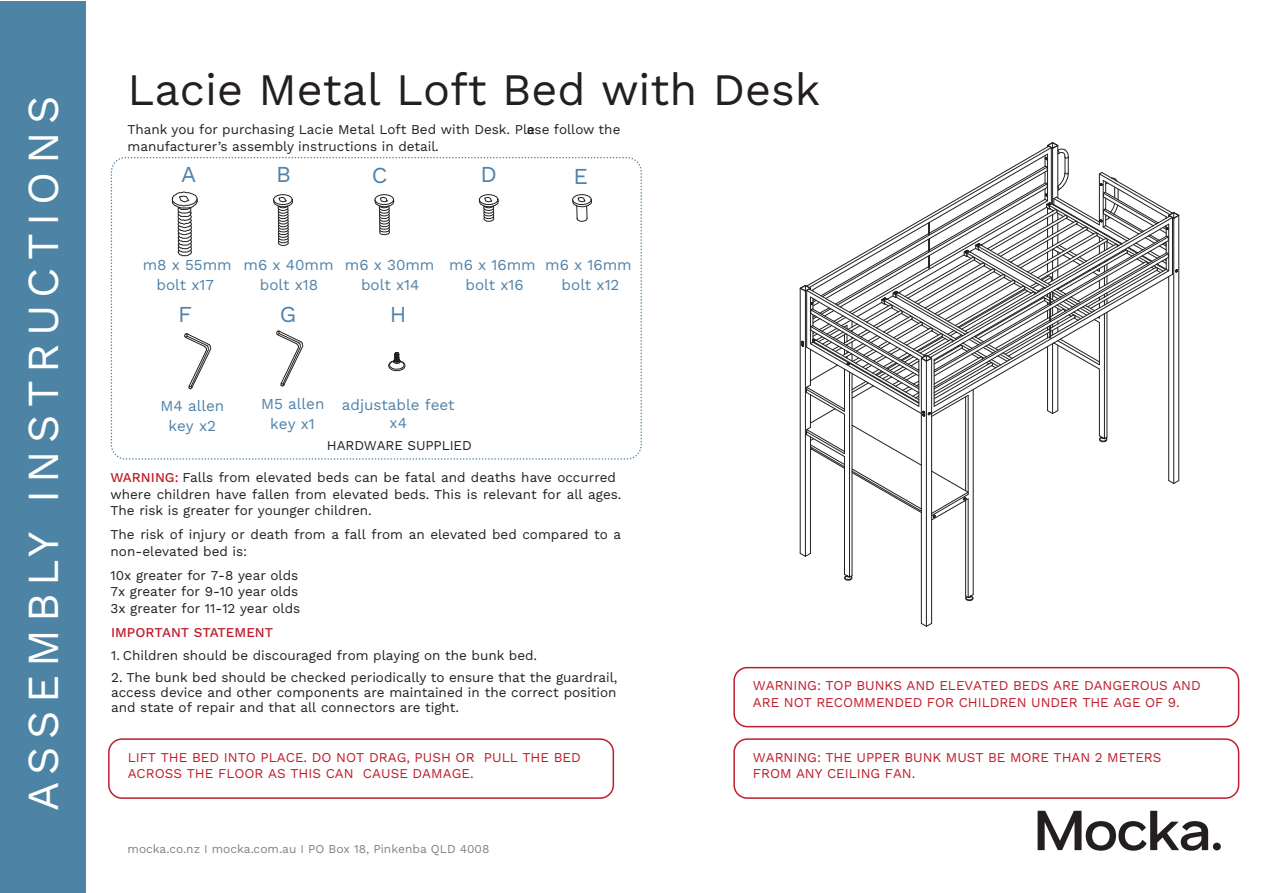
<style>
.page{position:relative;width:1263px;height:893px;background:#fff}
.page>*{position:absolute;margin:0;border:0;box-sizing:border-box;transform-origin:0 0}
.t1{font:45px "Work Sans";color:#231f20}
.t2{font:44.25px "Work Sans";letter-spacing:.17em;color:#fff}
.t3{font:22.8px "Work Sans";color:#5082a9}
.t4{font:15.15px/20.5px "Work Sans";color:#5082a9;text-align:center}
.t5{font:13.5px/16.5px "Work Sans";color:#231f20}
.t6{font:13.5px/16.2px "Work Sans";letter-spacing:-.005em;color:#be1d2c}
.t7{font:500 13.5px "Work Sans";color:#be1d2c}
.t8{font:12px "Work Sans";color:#808285}
.s1{font-weight:500;color:#be1d2c}
</style>
<div class="page">
<div style="left:0;top:1px;width:85px;height:891px;background:#4d84a6"></div>
<svg style="left:1037px;top:811px;width:171px;height:40px"></svg>
<div style="left:1213px;top:843px;width:8px;height:7px;background:#231f20;border-radius:50%"></div>
<div style="left:111px;top:157px;width:531px;height:303px;border:2px dashed #4d84a6;border-radius:14px"></div>
<div style="left:273px;top:194px;width:19px;height:11px;border:1px solid #231f20;border-radius:50%"></div>
<svg style="left:184px;top:333px;width:28px;height:57px"></svg>
<svg style="left:171px;top:191px;width:27px;height:65px"></svg>
<svg style="left:273px;top:197px;width:20px;height:49px"></svg>
<div style="left:375px;top:194px;width:19px;height:11px;border:1px solid #231f20;border-radius:50%"></div>
<svg style="left:374px;top:197px;width:20px;height:38px"></svg>
<div style="left:479px;top:194px;width:19px;height:11px;border:1px solid #231f20;border-radius:50%"></div>
<svg style="left:479px;top:197px;width:20px;height:25px"></svg>
<div style="left:572px;top:194px;width:19px;height:11px;border:1px solid #231f20;border-radius:50%"></div>
<svg style="left:572px;top:197px;width:20px;height:25px"></svg>
<svg style="left:388px;top:352px;width:18px;height:19px"></svg>
<svg style="left:276px;top:330px;width:28px;height:57px"></svg>
<hr style="left:800px;top:288px;width:1px;height:265px;background:#231f20">
<hr style="left:805px;top:291px;width:1px;height:265px;background:#231f20">
<hr style="left:810px;top:437px;width:1px;height:116px;background:#231f20">
<hr style="left:844px;top:457px;width:1px;height:117px;background:#231f20">
<hr style="left:849px;top:372px;width:1px;height:205px;background:#231f20">
<hr style="left:852px;top:374px;width:1px;height:202px;background:#231f20">
<hr style="left:921px;top:358px;width:1px;height:265px;background:#231f20">
<hr style="left:926px;top:361px;width:1px;height:265px;background:#231f20">
<hr style="left:931px;top:358px;width:1px;height:265px;background:#231f20">
<hr style="left:965px;top:500px;width:1px;height:96px;background:#231f20">
<hr style="left:968px;top:499px;width:1px;height:98px;background:#231f20">
<hr style="left:973px;top:390px;width:1px;height:205px;background:#231f20">
<svg style="left:799px;top:552px;width:12px;height:5px"></svg>
<svg style="left:920px;top:622px;width:12px;height:5px"></svg>
<svg style="left:844px;top:573px;width:9px;height:8px"></svg>
<svg style="left:965px;top:594px;width:9px;height:7px"></svg>
<svg style="left:799px;top:142px;width:381px;height:379px"></svg>
<div style="left:733px;top:738px;width:506px;height:61px;border:2px solid #be1d2c;border-radius:13px"></div>
<div style="left:108px;top:738px;width:506px;height:61px;border:2px solid #be1d2c;border-radius:13px"></div>
<div style="left:733px;top:667px;width:506px;height:60px;border:2px solid #be1d2c;border-radius:13px"></div>
<h2 class="t2" style="left:10px;top:811px;width:717px;rotate:-90deg">ASSEMBLY INSTRUCTIONS</h2>
<h1 class="t1" style="left:128px;top:56px;width:694px">Lacie Metal Loft Bed with Desk</h1>
<p class="t5" style="left:128px;top:121px;width:494px">Thank you for purchasing Lacie Metal Loft Bed with Desk. Please follow the manufacturer’s assembly instructions in detail.</p>
<h3 class="t3" style="left:181px;top:157px;width:17px">A</h3>
<h3 class="t3" style="left:276px;top:157px;width:16px">B</h3>
<h3 class="t3" style="left:372px;top:157px;width:17px">C</h3>
<h3 class="t3" style="left:480px;top:157px;width:18px">D</h3>
<h3 class="t3" style="left:573px;top:159px;width:16px">E</h3>
<p class="t4" style="left:143px;top:254px;width:91px">m8 x 55mm bolt x17</p>
<h3 class="t3" style="left:178px;top:296px;width:15px">F</h3>
<p class="t4" style="left:244px;top:254px;width:91px">m6 x 40mm bolt x18</p>
<h3 class="t3" style="left:280px;top:297px;width:18px">G</h3>
<p class="t4" style="left:345px;top:254px;width:91px">m6 x 30mm bolt x14</p>
<p class="t4" style="left:449px;top:254px;width:88px">m6 x 16mm bolt x16</p>
<p class="t4" style="left:545px;top:254px;width:88px">m6 x 16mm bolt x12</p>
<h3 class="t3" style="left:390px;top:296px;width:18px">H</h3>
<p class="t4" style="left:161px;top:396px;width:65px;line-height:19.6px">M4 allen key x2</p>
<p class="t4" style="left:261px;top:394px;width:65px;line-height:19.6px">M5 allen key x1</p>
<p class="t4" style="left:342px;top:395px;width:114px;line-height:17.7px">adjustable feet x4</p>
<p class="t5" style="left:327px;top:436px;width:146px">HARDWARE SUPPLIED</p>
<p class="t5" style="left:111px;top:469px;width:512px"><span class="s1">WARNING:</span> Falls from elevated beds can be fatal and deaths have occurred where children have fallen from elevated beds. This is relevant for all ages.<br>The risk is greater for younger children.</p>
<p class="t5" style="left:111px;top:526px;width:512px">The risk of injury or death from a fall from an elevated bed compared to a non-elevated bed is:</p>
<p class="t5" style="left:111px;top:566px;width:191px">10x greater for 7-8 year olds<br>7x greater for 9-10 year olds<br>3x greater for 11-12 year olds</p>
<p class="t7" style="left:111px;top:622px;width:164px">IMPORTANT STATEMENT</p>
<p class="t5" style="left:111px;top:646px;width:427px">1. Children should be discouraged from playing on the bunk bed.</p>
<p class="t5" style="left:111px;top:669px;width:508px;line-height:15px;text-align:justify">2. The bunk bed should be checked periodically to ensure that the guardrail, access device and other components are maintained in the correct position and state of repair and that all connectors are tight.</p>
<p class="t6" style="left:128px;top:749px;width:455px">LIFT THE BED INTO PLACE. DO NOT DRAG, PUSH OR PULL THE BED<br>ACROSS THE FLOOR AS THIS CAN CAUSE DAMAGE.</p>
<p class="t8" style="left:128px;top:840px;width:363px">mocka.co.nz I mocka.com.au I PO Box 18, Pinkenba QLD 4008</p>
<p class="t6" style="left:753px;top:677px;width:449px">WARNING: TOP BUNKS AND ELEVATED BEDS ARE DANGEROUS AND<br>ARE NOT RECOMMENDED FOR CHILDREN UNDER THE AGE OF 9.</p>
<p class="t6" style="left:753px;top:749px;width:410px">WARNING: THE UPPER BUNK MUST BE MORE THAN 2 METERS<br>FROM ANY CEILING FAN.</p>
</div>
